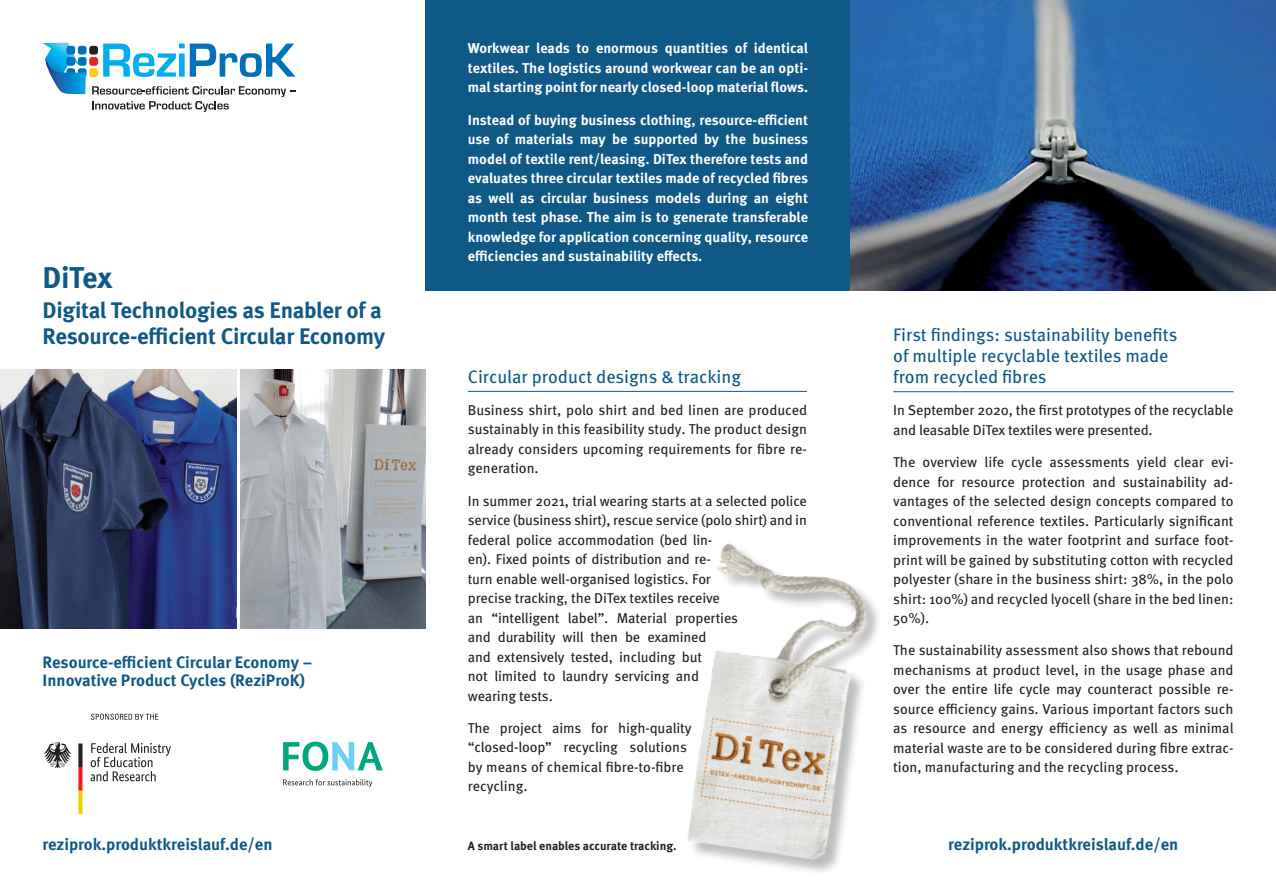
<style>
.page{position:relative;width:1276px;height:893px;background:#fff}
.page>*{position:absolute;margin:0;border:0;box-sizing:border-box;transform-origin:0 0}
.t1{font:700 30px "Meta OT";letter-spacing:-.015em;color:#0f5987}
.t2{font:700 22.5px/25.5px "Meta OT";letter-spacing:-.01em;color:#0f5987}
.t3{font:18px/21px "Meta OT";color:#0f5987}
.t4{font:700 16.5px/18px "Meta OT";color:#0f5987}
.t5{font:14.25px/19.5px "Meta OT";letter-spacing:-.01em;color:#231f20;text-align:justify}
.t6{font:700 14.25px/19.5px "Meta OT";color:#fff;text-align:justify}
.t7{font:700 12px "Meta OT";letter-spacing:-.005em;color:#231f20}
</style>
<div class="page">
<div style="left:425px;top:0;width:425px;height:290px;background:#0f5987"></div>
<img style="left:850px;top:0;width:426px;height:290px">
<hr style="left:468px;top:391px;width:339px;height:1px;background:#0f5987">
<hr style="left:893px;top:391px;width:340px;height:1px;background:#0f5987">
<img style="left:687px;top:543px;width:191px;height:329px">
<svg style="left:103px;top:44px;width:192px;height:33px"></svg>
<div style="left:89px;top:46px;width:9px;height:9px;background:#231f20;border-radius:3px"></div>
<div style="left:89px;top:57px;width:9px;height:9px;background:#ee1d23;border-radius:3px"></div>
<div style="left:89px;top:68px;width:9px;height:9px;background:#feca0a;border-radius:3px"></div>
<svg style="left:43px;top:43px;width:43px;height:51px"></svg>
<svg style="left:92px;top:86px;width:204px;height:26px"></svg>
<svg style="left:91px;top:743px;width:80px;height:38px"></svg>
<svg style="left:44px;top:742px;width:27px;height:26px"></svg>
<svg style="left:78px;top:743px;width:4px;height:71px"></svg>
<svg style="left:91px;top:714px;width:67px;height:6px"></svg>
<svg style="left:283px;top:742px;width:100px;height:29px"></svg>
<svg style="left:283px;top:779px;width:89px;height:8px"></svg>
<img style="left:0;top:369px;width:236px;height:259px">
<img style="left:240px;top:369px;width:185px;height:259px">
<h1 class="t1" style="left:43px;top:260px;width:72px">DiTex</h1>
<h2 class="t2" style="left:43px;top:298px;width:344px">Digital Technologies as Enabler of a<br>Resource-efficient Circular Economy</h2>
<p class="t4" style="left:43px;top:653px;width:271px">Resource-efficient Circular Economy –<br>Innovative Product Cycles (ReziProK)</p>
<p class="t4" style="left:43px;top:836px;width:232px">reziprok.produktkreislauf.de/en</p>
<p class="t6" style="left:468px;top:39px;width:342px">Workwear leads to enormous quantities of identical textiles. The logistics around workwear can be an opti&shy;mal starting point for nearly closed-loop material flows.</p>
<p class="t6" style="left:468px;top:110px;width:342px">Instead of buying business clothing, resource-efficient use of materials may be supported by the business model of textile rent/leasing. DiTex therefore tests and evaluates three circular textiles made of recycled fibres as well as circular business models during an eight month test phase. The aim is to generate transferable knowledge for application concerning quality, resource efficiencies and sustainability effects.</p>
<p class="t3" style="left:468px;top:366px;width:275px">Circular product designs &amp; tracking</p>
<p class="t5" style="left:468px;top:401px;width:341px">Business shirt, polo shirt and bed linen are produced sustainably in this feasibility study. The product design already considers upcoming requirements for fibre re&shy;generation.</p>
<p class="t5" style="left:468px;top:491px;width:341px;text-align:left">In summer 2021, trial wearing starts at a selected police service (business shirt), rescue service (polo shirt) and in federal police accommodation (bed lin-<br>en). Fixed points of distribution and re-<br>turn enable well-organised logistics. For<br>precise tracking, the DiTex textiles receive<br>an “intelligent label”. Material properties<br>and durability will then be examined<br>and extensively tested, including but<br>not limited to laundry servicing and<br>wearing tests.</p>
<p class="t5" style="left:468px;top:718px;width:225px;text-align:left">The project aims for high-quality “closed-loop” recycling solutions by means of chemical fibre-to-fibre recycling.</p>
<p class="t7" style="left:468px;top:838px;width:210px">A smart label enables accurate tracking.</p>
<p class="t3" style="left:893px;top:325px;width:286px">First findings: sustainability benefits of multiple recyclable textiles made from recycled fibres</p>
<p class="t5" style="left:893px;top:401px;width:342px">In September 2020, the first prototypes of the recyclable and leasable DiTex textiles were presented.</p>
<p class="t5" style="left:893px;top:453px;width:342px">The overview life cycle assessments yield clear evi&shy;dence for resource protection and sustainability ad&shy;vantages of the selected design concepts compared to conventional reference textiles. Particularly significant improvements in the water footprint and surface foot&shy;print will be gained by substituting cotton with recycled polyester (share in the business shirt: 38%, in the polo shirt: 100%) and recycled lyocell (share in the bed linen:<br>50%).</p>
<p class="t5" style="left:893px;top:641px;width:342px">The sustainability assessment also shows that rebound mechanisms at product level, in the usage phase and over the entire life cycle may counteract possible re&shy;source efficiency gains. Various important factors such as resource and energy efficiency as well as minimal material waste are to be considered during fibre extrac&shy;tion, manufacturing and the recycling process.</p>
<p class="t4" style="left:948px;top:836px;width:232px">reziprok.produktkreislauf.de/en</p>
</div>
